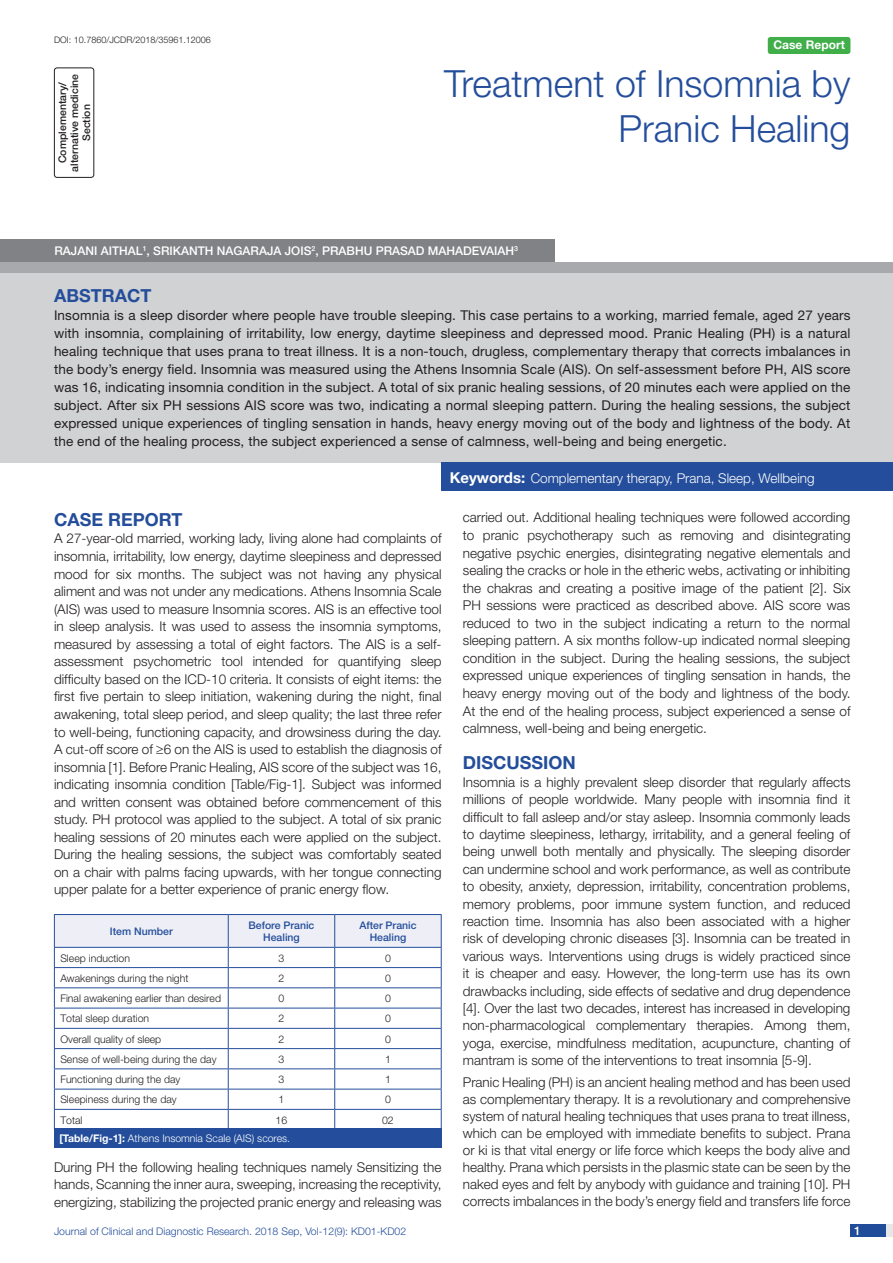
<style>
.page{position:relative;width:893px;height:1263px;background:#fff}
.page>*{position:absolute;margin:0;border:0;box-sizing:border-box;transform-origin:0 0}
.t1{font:300 37.5px/45px "Helvetica Neue";color:#244e9b;text-align:right}
.Heading{font:700 18px "Helvetica Neue";color:#244e9b}
.Abstract_head{font:700 18px "Helvetica Neue";color:#244e9b}
.Body_text{font:300 13.5px/17.5px "Helvetica Neue";color:#231f20;text-align:justify}
.Abstract_Text{font:13.5px/18px "Helvetica Neue";letter-spacing:.01em;color:#231f20;text-align:justify}
.Key_words{font:300 13.5px "Helvetica Neue";color:#fff}
.Author{font:500 12px "Helvetica Neue";color:#fff}
.t2{font:700 12px "Helvetica Neue";color:#fff}
.tb_txt{font:300 10.5px "Helvetica Neue";color:#231f20}
.t3{font:300 10.5px "Helvetica Neue";color:#244e9b}
.tb_head{font:500 10.5px/12.6px "Helvetica Neue";color:#244e9b;text-align:center}
.TABLE_FIG{font:300 10.5px "Helvetica Neue";color:#fff}
.section{font:500 10.5px/12px "Helvetica Neue";color:#231f20;text-align:center}
.DOI{font:300 9px "Helvetica Neue";color:#231f20}
.s1{font-weight:700;font-size:15px}
.s2{font-weight:700}
</style>
<div class="page">
<div style="left:850px;top:1224px;width:43px;height:13px;background:#e6e7e9"></div>
<div style="left:850px;top:1224px;width:35px;height:13px;background:#214c99"></div>
<div style="left:768px;top:37px;width:82px;height:17px;background:#40ae49;border-radius:3px"></div>
<div style="left:54px;top:68px;width:40px;height:110px;border:1px solid #231f20;border-radius:3px"></div>
<div style="left:0;top:262px;width:893px;height:12px;background:#a8a9ad"></div>
<div style="left:0;top:239px;width:554px;height:23px;background:#808285"></div>
<div style="left:0;top:274px;width:893px;height:189px;background:#d1d2d4"></div>
<div style="left:442px;top:463px;width:451px;height:28px;background:#244e9b"></div>
<svg style="left:54px;top:914px;width:388px;height:214px"></svg>
<div style="left:54px;top:1128px;width:388px;height:19px;background:#244e9b"></div>
<p class="DOI" style="left:54px;top:35px;width:158px">DOI: 10.7860/JCDR/2018/35961.12006</p>
<p class="t2" style="left:773px;top:37px;width:73px">Case Report</p>
<p class="section" style="left:56px;top:172px;width:99px;rotate:-90deg">Complementary/ alternative medicine<br>Section</p>
<p class="t1" style="left:444px;top:60px;width:408px">Treatment of Insomnia by<br>Pranic Healing</p>
<p class="Author" style="left:54px;top:244px;width:465px">RAJANI AITHAL<sup>1</sup>, SRIKANTH NAGARAJA JOIS<sup>2</sup>, PRABHU PRASAD MAHADEVAIAH<sup>3</sup></p>
<p class="Abstract_head" style="left:54px;top:284px;width:38px">Abstract</p>
<p class="Abstract_Text" style="left:54px;top:306px;width:798px">Insomnia is a sleep disorder where people have trouble sleeping. This case pertains to a working, married female, aged 27 years with insomnia, complaining of irritability, low energy, daytime sleepiness and depressed mood. Pranic Healing (PH) is a natural healing technique that uses prana to treat illness. It is a non-touch, drugless, complementary therapy that corrects imbalances in the body’s energy field. Insomnia was measured using the Athens Insomnia Scale (AIS). On self-assessment before PH, AIS score was 16, indicating insomnia condition in the subject. A total of six pranic healing sessions, of 20 minutes each were applied on the subject. After six PH sessions AIS score was two, indicating a normal sleeping pattern. During the healing sessions, the subject expressed unique experiences of tingling sensation in hands, heavy energy moving out of the body and lightness of the body. At the end of the healing process, the subject experienced a sense of calmness, well-being and being energetic.</p>
<p class="Key_words" style="left:450px;top:470px;width:366px"><span class="s1">Keywords:</span> Complementary therapy, Prana, Sleep, Wellbeing</p>
<p class="Heading" style="left:54px;top:508px;width:130px">CASE REPORT</p>
<p class="Body_text" style="left:54px;top:530px;width:389px">A 27-year-old married, working lady, living alone had complaints of insomnia, irritability, low energy, daytime sleepiness and depressed mood for six months. The subject was not having any physical aliment and was not under any medications. Athens Insomnia Scale (AIS) was used to measure Insomnia scores. AIS is an effective tool in sleep analysis. It was used to assess the insomnia symptoms, measured by assessing a total of eight factors. The AIS is a self&shy;assessment psychometric tool intended for quantifying sleep difficulty based on the ICD-10 criteria. It consists of eight items: the first five pertain to sleep initiation, wakening during the night, final awakening, total sleep period, and sleep quality; the last three refer to well-being, functioning capacity, and drowsiness during the day.<br>A cut-off score of ≥6 on the AIS is used to establish the diagnosis of insomnia [1]. Before Pranic Healing, AIS score of the subject was 16, indicating insomnia condition [Table/Fig-1]. Subject was informed and written consent was obtained before commencement of this study. PH protocol was applied to the subject. A total of six pranic healing sessions of 20 minutes each were applied on the subject.<br>During the healing sessions, the subject was comfortably seated on a chair with palms facing upwards, with her tongue connecting upper palate for a better experience of pranic energy flow.</p>
<p class="tb_head" style="left:110px;top:925px;width:64px">Item Number</p>
<p class="tb_head" style="left:248px;top:918px;width:67px">Before Pranic<br>Healing</p>
<p class="tb_head" style="left:359px;top:918px;width:59px">After Pranic</p>
<p class="tb_head" style="left:370px;top:931px;width:38px">Healing</p>
<p class="tb_txt" style="left:60px;top:951px;width:71px">Sleep induction</p>
<p class="tb_txt" style="left:279px;top:951px;width:7px">3</p>
<p class="tb_txt" style="left:385px;top:951px;width:7px">0</p>
<p class="tb_txt" style="left:60px;top:972px;width:130px">Awakenings during the night</p>
<p class="tb_txt" style="left:279px;top:972px;width:7px">2</p>
<p class="tb_txt" style="left:385px;top:972px;width:7px">0</p>
<p class="tb_txt" style="left:60px;top:992px;width:162px">Final awakening earlier than desired</p>
<p class="tb_txt" style="left:279px;top:992px;width:7px">0</p>
<p class="tb_txt" style="left:385px;top:992px;width:7px">0</p>
<p class="tb_txt" style="left:60px;top:1012px;width:90px">Total sleep duration</p>
<p class="tb_txt" style="left:279px;top:1012px;width:7px">2</p>
<p class="tb_txt" style="left:385px;top:1012px;width:7px">0</p>
<p class="tb_txt" style="left:60px;top:1032px;width:102px">Overall quality of sleep</p>
<p class="tb_txt" style="left:279px;top:1032px;width:7px">2</p>
<p class="tb_txt" style="left:385px;top:1032px;width:7px">0</p>
<p class="tb_txt" style="left:60px;top:1053px;width:158px">Sense of well-being during the day</p>
<p class="tb_txt" style="left:279px;top:1053px;width:7px">3</p>
<p class="tb_txt" style="left:385px;top:1053px;width:7px">1</p>
<p class="tb_txt" style="left:60px;top:1073px;width:121px">Functioning during the day</p>
<p class="tb_txt" style="left:279px;top:1073px;width:7px">3</p>
<p class="tb_txt" style="left:385px;top:1073px;width:7px">1</p>
<p class="tb_txt" style="left:60px;top:1093px;width:118px">Sleepiness during the day</p>
<p class="tb_txt" style="left:279px;top:1093px;width:7px">1</p>
<p class="tb_txt" style="left:385px;top:1093px;width:7px">0</p>
<p class="tb_txt" style="left:60px;top:1113px;width:24px">Total</p>
<p class="tb_txt" style="left:276px;top:1113px;width:13px">16</p>
<p class="tb_txt" style="left:382px;top:1113px;width:13px">02</p>
<p class="TABLE_FIG" style="left:59px;top:1132px;width:232px"><span class="s2">[Table/Fig-1]:</span> Athens Insomnia Scale (AIS) scores.</p>
<p class="Body_text" style="left:54px;top:1158px;width:389px">During PH the following healing techniques namely Sensitizing the hands, Scanning the inner aura, sweeping, increasing the receptivity, energizing, stabilizing the projected pranic energy and releasing was</p>
<p class="Body_text" style="left:463px;top:509px;width:389px">carried out. Additional healing techniques were followed according to pranic psychotherapy such as removing and disintegrating negative psychic energies, disintegrating negative elementals and sealing the cracks or hole in the etheric webs, activating or inhibiting the chakras and creating a positive image of the patient [2]. Six PH sessions were practiced as described above. AIS score was reduced to two in the subject indicating a return to the normal sleeping pattern. A six months follow-up indicated normal sleeping condition in the subject. During the healing sessions, the subject expressed unique experiences of tingling sensation in hands, the heavy energy moving out of the body and lightness of the body.<br>At the end of the healing process, subject experienced a sense of calmness, well-being and being energetic.</p>
<p class="Heading" style="left:463px;top:752px;width:115px">DISCUSSION</p>
<p class="Body_text" style="left:463px;top:773px;width:389px">Insomnia is a highly prevalent sleep disorder that regularly affects millions of people worldwide. Many people with insomnia find it difficult to fall asleep and/or stay asleep. Insomnia commonly leads to daytime sleepiness, lethargy, irritability, and a general feeling of being unwell both mentally and physically. The sleeping disorder can undermine school and work performance, as well as contribute to obesity, anxiety, depression, irritability, concentration problems, memory problems, poor immune system function, and reduced reaction time. Insomnia has also been associated with a higher risk of developing chronic diseases [3]. Insomnia can be treated in various ways. Interventions using drugs is widely practiced since it is cheaper and easy. However, the long-term use has its own drawbacks including, side effects of sedative and drug dependence [4]. Over the last two decades, interest has increased in developing non-pharmacological complementary therapies. Among them, yoga, exercise, mindfulness meditation, acupuncture, chanting of mantram is some of the interventions to treat insomnia [5-9].</p>
<p class="Body_text" style="left:463px;top:1073px;width:389px;line-height:17.1px">Pranic Healing (PH) is an ancient healing method and has been used as complementary therapy. It is a revolutionary and comprehensive system of natural healing techniques that uses prana to treat illness, which can be employed with immediate benefits to subject. Prana or ki is that vital energy or life force which keeps the body alive and healthy. Prana which persists in the plasmic state can be seen by the naked eyes and felt by anybody with guidance and training [10]. PH corrects imbalances in the body’s energy field and transfers life force</p>
<p class="t3" style="left:54px;top:1225px;width:354px">Journal of Clinical and Diagnostic Research. 2018 Sep, Vol-12(9): KD01-KD02</p>
<p class="Author" style="left:854px;top:1223px;width:8px">1</p>
</div>
